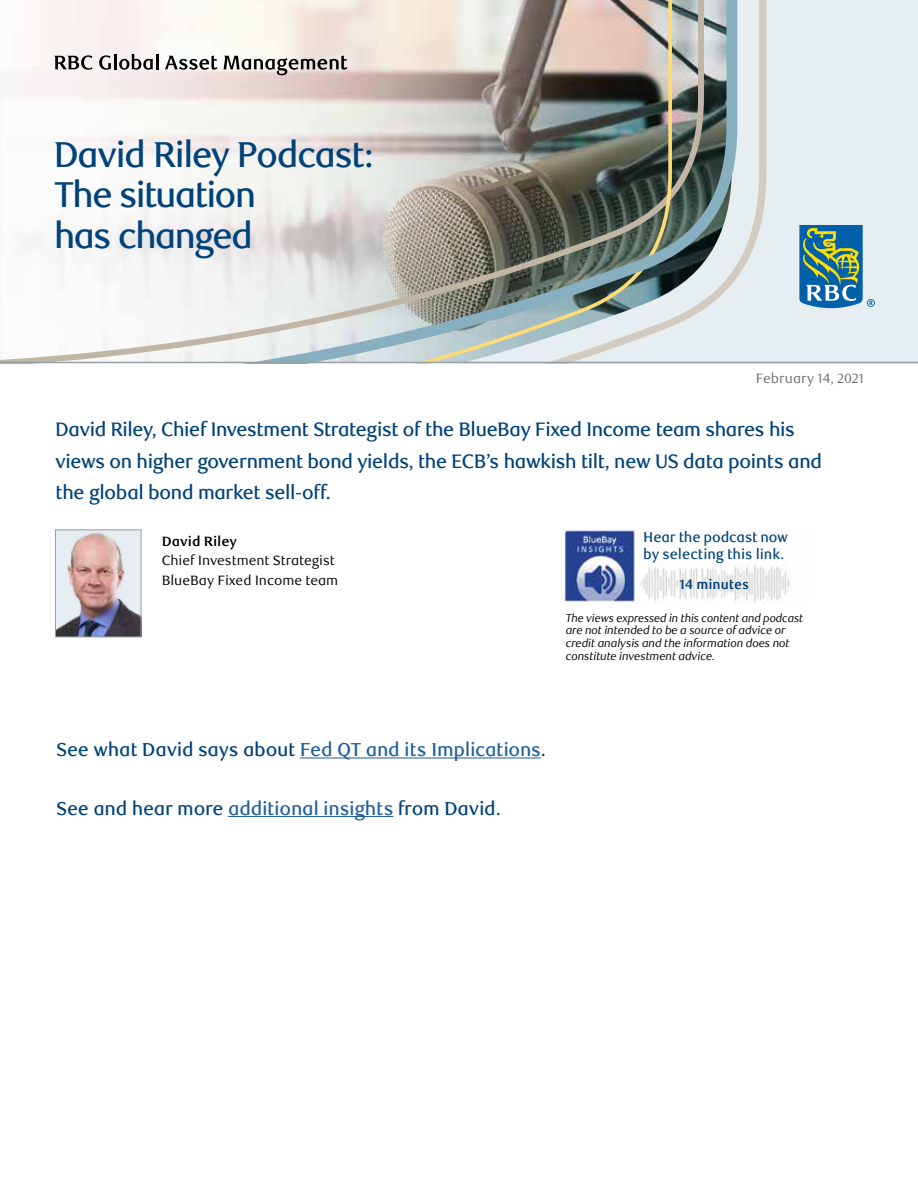
<style>
.page{position:relative;width:918px;height:1188px;background:#fff}
.page>*{position:absolute;margin:0;border:0;box-sizing:border-box;transform-origin:0 0}
.t1{font:500 36px/40.5px "RBC Display";letter-spacing:-.035em;color:#00427a}
.t2{font:500 19.5px/31.5px "RBC Display";letter-spacing:-.015em;color:#00427a}
.t3{font:500 18.75px "RBC Text";letter-spacing:-.015em;color:#215e9e}
.t4{font:500 18.75px "RBC Text";letter-spacing:-.015em;color:#00427a}
.t5{font:500 14.25px/16.5px "RBC Text";letter-spacing:-.01em;color:#00427a}
.t6{font:13.5px/19.5px "RBC Text";letter-spacing:-.005em;color:#000}
.t7{font:13.5px "RBC Text";color:#6d6e71}
.t8{font:700 13.5px "RBC Text";color:#000}
.t9{font:700 13.5px "RBC Text Cond";letter-spacing:-.005em;color:#00427a}
.t10{font:italic 11.25px/12.8px "RBC Text";letter-spacing:-.025em;color:#000}
.s1{color:#00427a}
.s2{color:#215e9e}
</style>
<div class="page">
<div style="left:0;top:0;width:918px;height:363px;background:#e7eef1"></div>
<svg style="left:737px;top:0;width:29px;height:362px"></svg>
<img style="left:0;top:0;width:737px;height:362px">
<svg style="left:799px;top:225px;width:76px;height:83px"></svg>
<hr style="left:0;top:362px;width:918px;height:1px;background:#95a0a9">
<svg style="left:54px;top:55px;width:38px;height:15px"></svg>
<svg style="left:99px;top:55px;width:12px;height:15px"></svg>
<hr style="left:114px;top:54px;width:3px;height:15px;background:#000">
<svg style="left:119px;top:54px;width:39px;height:16px"></svg>
<svg style="left:165px;top:56px;width:52px;height:14px"></svg>
<svg style="left:224px;top:56px;width:123px;height:19px;background:#aaa39f"></svg>
<img style="left:57px;top:532px;width:82px;height:103px">
<div style="left:55px;top:530px;width:86px;height:107px;border:1px solid #95a0a9"></div>
<img style="left:563px;top:530px;width:227px;height:73px">
<hr style="left:300px;top:758px;width:241px;height:1px;background:#215e9e">
<hr style="left:228px;top:816px;width:165px;height:1px;background:#215e9e">
<h1 class="t1" style="left:54px;top:135px;width:321px">David Riley Podcast:<br>The situation<br>has changed</h1>
<p class="t7" style="left:756px;top:370px;width:110px">February 14, 2021</p>
<p class="t2" style="left:56px;top:414px;width:768px">David Riley, Chief Investment Strategist of the BlueBay Fixed Income team shares his views on higher government bond yields, the ECB’s hawkish tilt, new US data points and the global bond market sell-off.</p>
<p class="t5" style="left:643px;top:530px;width:146px">Hear the podcast now by selecting this link.</p>
<p class="t8" style="left:162px;top:533px;width:77px">David Riley</p>
<p class="t6" style="left:162px;top:551px;width:178px">Chief Investment Strategist<br>BlueBay Fixed Income team</p>
<p class="t9" style="left:680px;top:576px;width:71px">14 minutes</p>
<p class="t10" style="left:566px;top:612px;width:239px">The views expressed in this content and podcast are not intended to be a source of advice or credit analysis and the information does not constitute investment advice.</p>
<p class="t3" style="left:56px;top:739px;width:492px"><span class="s1">See what David says about</span> Fed QT and its Implications<span class="s1">.</span></p>
<p class="t4" style="left:56px;top:797px;width:446px">See and hear more <span class="s2">additional insights</span> from David.</p>
</div>
